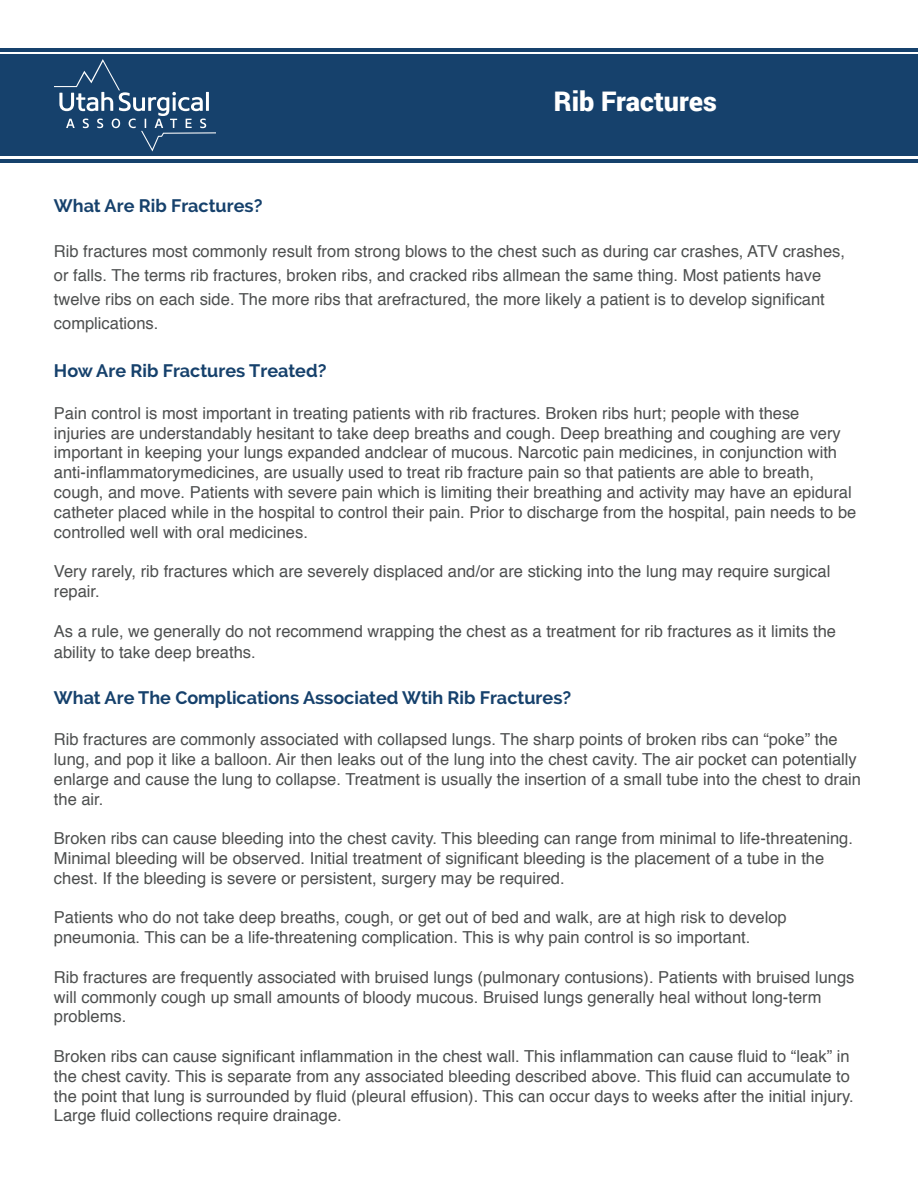
<style>
.page{position:relative;width:918px;height:1188px;background:#fff}
.page>*{position:absolute;margin:0;border:0;box-sizing:border-box;transform-origin:0 0}
.t1{font:900 27px "Roboto";color:#fff}
.t2{font:700 18px "Raleway";color:#16416c}
.t3{font:16.5px/19.8px "Helvetica";color:#4d4f4f}
</style>
<div class="page">
<div style="left:0;top:55px;width:918px;height:101px;background:#16416c"></div>
<hr style="left:0;top:159px;width:918px;height:3px;background:#16416c">
<hr style="left:0;top:48px;width:918px;height:3px;background:#16416c">
<svg style="left:54px;top:59px;width:162px;height:93px"></svg>
<h1 class="t1" style="left:554px;top:82px;width:164px">Rib Fractures</h1>
<p class="t2" style="left:54px;top:195px;width:210px">What Are Rib Fractures?</p>
<p class="t3" style="left:54px;top:240px;width:793px;line-height:24px">Rib fractures most commonly result from strong blows to the chest such as during car crashes, ATV crashes, or falls. The terms rib fractures, broken ribs, and cracked ribs allmean the same thing. Most patients have twelve ribs on each side. The more ribs that arefractured, the more likely a patient is to develop significant complications.</p>
<p class="t2" style="left:54px;top:361px;width:274px">How Are Rib Fractures Treated?</p>
<p class="t3" style="left:54px;top:404px;width:804px">Pain control is most important in treating patients with rib fractures. Broken ribs hurt; people with these<br>injuries are understandably hesitant to take deep breaths and cough. Deep breathing and coughing are very important in keeping your lungs expanded andclear of mucous. Narcotic pain medicines, in conjunction with anti-inflammatorymedicines, are usually used to treat rib fracture pain so that patients are able to breath, cough, and move. Patients with severe pain which is limiting their breathing and activity may have an epidural catheter placed while in the hospital to control their pain. Prior to discharge from the hospital, pain needs to be controlled well with oral medicines.</p>
<p class="t3" style="left:54px;top:562px;width:778px">Very rarely, rib fractures which are severely displaced and/or are sticking into the lung may require surgical repair.</p>
<p class="t3" style="left:54px;top:620px;width:784px;line-height:21.6px">As a rule, we generally do not recommend wrapping the chest as a treatment for rib fractures as it limits the ability to take deep breaths.</p>
<p class="t2" style="left:54px;top:687px;width:519px">What Are The Complications Associated Wtih Rib Fractures?</p>
<p class="t3" style="left:54px;top:730px;width:809px">Rib fractures are commonly associated with collapsed lungs. The sharp points of broken ribs can “poke” the lung, and pop it like a balloon. Air then leaks out of the lung into the chest cavity. The air pocket can potentially enlarge and cause the lung to collapse. Treatment is usually the insertion of a small tube into the chest to drain the air.</p>
<p class="t3" style="left:54px;top:829px;width:801px">Broken ribs can cause bleeding into the chest cavity. This bleeding can range from minimal to life-threatening.<br>Minimal bleeding will be observed. Initial treatment of significant bleeding is the placement of a tube in the chest. If the bleeding is severe or persistent, surgery may be required.</p>
<p class="t3" style="left:54px;top:908px;width:734px">Patients who do not take deep breaths, cough, or get out of bed and walk, are at high risk to develop pneumonia. This can be a life-threatening complication. This is why pain control is so important.</p>
<p class="t3" style="left:54px;top:968px;width:802px">Rib fractures are frequently associated with bruised lungs (pulmonary contusions). Patients with bruised lungs will commonly cough up small amounts of bloody mucous. Bruised lungs generally heal without long-term problems.</p>
<p class="t3" style="left:54px;top:1047px;width:801px">Broken ribs can cause significant inflammation in the chest wall. This inflammation can cause fluid to “leak” in the chest cavity. This is separate from any associated bleeding described above. This fluid can accumulate to the point that lung is surrounded by fluid (pleural effusion). This can occur days to weeks after the initial injury.<br>Large fluid collections require drainage.</p>
</div>
